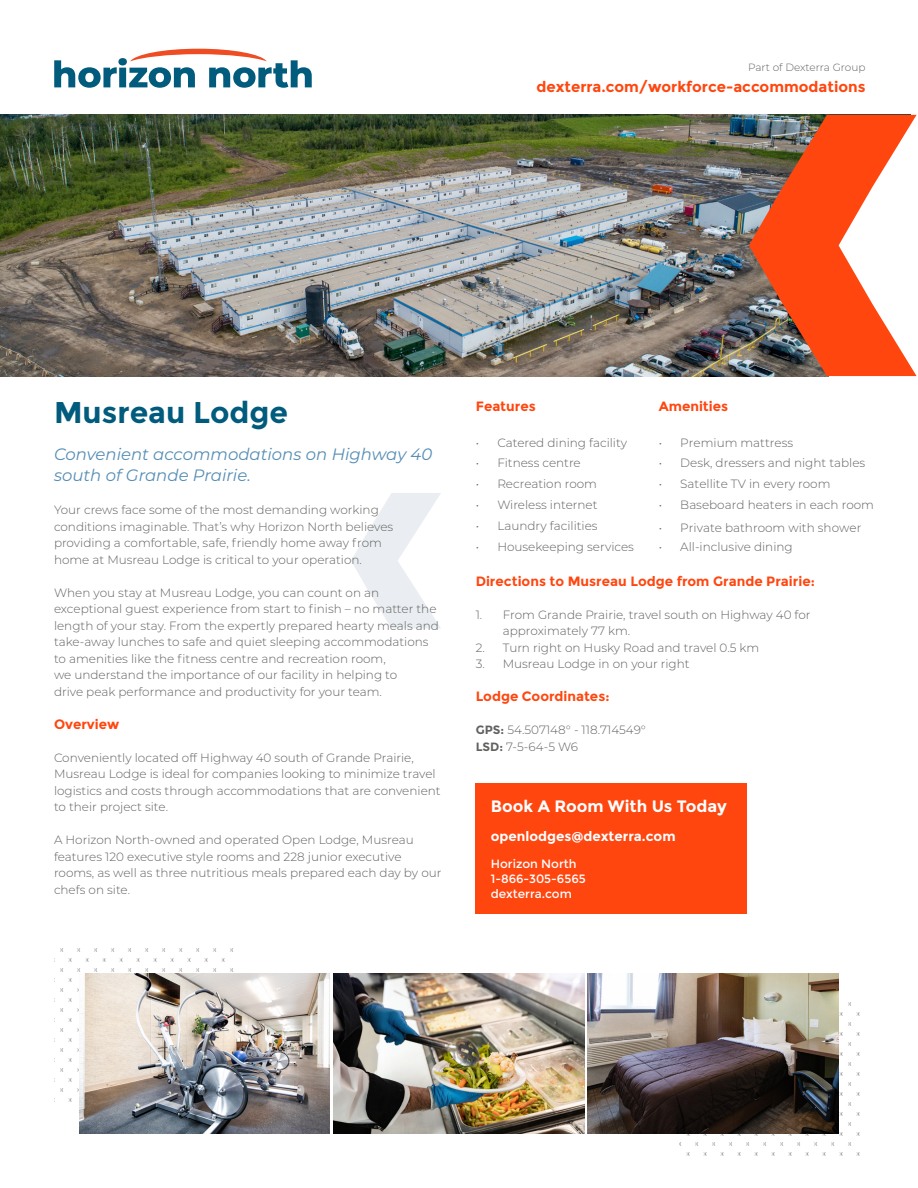
<style>
.page{position:relative;width:918px;height:1188px;background:#fff}
.page>*{position:absolute;margin:0;border:0;box-sizing:border-box;transform-origin:0 0}
.Headline{font:700 30px "Montserrat";color:#005b7d}
.Intro_Text{font:italic 16.5px/21px "Montserrat";color:#568eb5}
.Body_Text{font:700 16.5px "Montserrat";color:#fff}
.Subheading{font:700 15px "Montserrat";color:#ff460f}
.Subheading-2{font:700 13.5px "Montserrat";color:#ff460f}
.Call_Out_Headline{font:700 13.5px "Montserrat";color:#fff}
.Body_Text-2{font:300 12px/16.5px "Montserrat";color:#60625f}
.Call_Out_Body_Text{font:12px "Montserrat";color:#fff}
.Body_Text-3{font:300 10.5px "Montserrat";color:#60625f}
.s1{font-weight:700}
</style>
<div class="page">
<svg style="left:351px;top:493px;width:90px;height:136px"></svg>
<img style="left:0;top:115px;width:749px;height:261px">
<img style="left:749px;top:115px;width:90px;height:261px">
<svg style="left:839px;top:114px;width:78px;height:263px"></svg>
<svg style="left:680px;top:1002px;width:180px;height:154px"></svg>
<svg style="left:54px;top:948px;width:180px;height:154px"></svg>
<img style="left:79px;top:973px;width:251px;height:160px">
<img style="left:588px;top:973px;width:250px;height:160px">
<img style="left:334px;top:973px;width:250px;height:160px">
<div style="left:476px;top:783px;width:271px;height:131px;background:#ff460f"></div>
<svg style="left:54px;top:49px;width:258px;height:39px"></svg>
<p class="Body_Text-3" style="left:748px;top:60px;width:119px">Part of Dexterra Group</p>
<p class="Subheading" style="left:537px;top:78px;width:330px">dexterra.com/workforce-accommodations</p>
<p class="Headline" style="left:54px;top:394px;width:236px">Musreau Lodge</p>
<p class="Intro_Text" style="left:54px;top:443px;width:380px">Convenient accommodations on Highway 40 south of Grande Prairie.</p>
<p class="Body_Text-2" style="left:54px;top:501px;width:341px">Your crews face some of the most demanding working conditions imaginable. That’s why Horizon North believes providing a comfortable, safe, friendly home away from home at Musreau Lodge is critical to your operation.</p>
<p class="Body_Text-2" style="left:54px;top:584px;width:387px">When you stay at Musreau Lodge, you can count on an exceptional guest experience from start to finish – no matter the length of your stay. From the expertly prepared hearty meals and take-away lunches to safe and quiet sleeping accommodations to amenities like the fitness centre and recreation room,<br>we understand the importance of our facility in helping to<br>drive peak performance and productivity for your team.</p>
<p class="Subheading-2" style="left:54px;top:716px;width:67px">Overview</p>
<p class="Body_Text-2" style="left:54px;top:749px;width:388px">Conveniently located off Highway 40 south of Grande Prairie, Musreau Lodge is ideal for companies looking to minimize travel logistics and costs through accommodations that are convenient to their project site.</p>
<p class="Body_Text-2" style="left:54px;top:831px;width:389px">A Horizon North-owned and operated Open Lodge, Musreau features 120 executive style rooms and 228 junior executive rooms, as well as three nutritious meals prepared each day by our chefs on site.</p>
<p class="Subheading-2" style="left:659px;top:399px;width:71px">Amenities</p>
<p class="Body_Text-2" style="left:659px;top:434px;width:136px">• Premium mattress</p>
<p class="Body_Text-2" style="left:659px;top:454px;width:208px">• Desk, dressers and night tables</p>
<p class="Body_Text-2" style="left:659px;top:475px;width:173px">• Satellite TV in every room</p>
<p class="Body_Text-2" style="left:659px;top:496px;width:217px">• Baseboard heaters in each room</p>
<p class="Body_Text-2" style="left:659px;top:519px;width:204px">• Private bathroom with shower</p>
<p class="Body_Text-2" style="left:659px;top:538px;width:136px">• All-inclusive dining</p>
<p class="Subheading-2" style="left:476px;top:399px;width:62px">Features</p>
<p class="Body_Text-2" style="left:476px;top:434px;width:153px">• Catered dining facility</p>
<p class="Body_Text-2" style="left:476px;top:454px;width:107px">• Fitness centre</p>
<p class="Body_Text-2" style="left:476px;top:475px;width:123px">• Recreation room</p>
<p class="Body_Text-2" style="left:476px;top:496px;width:123px">• Wireless internet</p>
<p class="Body_Text-2" style="left:476px;top:517px;width:123px">• Laundry facilities</p>
<p class="Body_Text-2" style="left:476px;top:538px;width:160px">• Housekeeping services</p>
<p class="Subheading-2" style="left:476px;top:573px;width:341px">Directions to Musreau Lodge from Grande Prairie:</p>
<p class="Body_Text-2" style="left:503px;top:606px;width:309px;text-indent:-27px">1. From Grande Prairie, travel south on Highway 40 for approximately 77 km.</p>
<p class="Body_Text-2" style="left:476px;top:639px;width:285px">2. Turn right on Husky Road and travel 0.5 km</p>
<p class="Body_Text-2" style="left:476px;top:655px;width:215px">3. Musreau Lodge in on your right</p>
<p class="Subheading-2" style="left:476px;top:688px;width:135px">Lodge Coordinates:</p>
<p class="Body_Text-2" style="left:476px;top:721px;width:172px"><span class="s1">GPS:</span> 54.507148° - 118.714549°</p>
<p class="Body_Text-2" style="left:476px;top:738px;width:104px"><span class="s1">LSD:</span> 7-5-64-5 W6</p>
<p class="Body_Text" style="left:491px;top:797px;width:238px">Book A Room With Us Today</p>
<p class="Call_Out_Headline" style="left:491px;top:828px;width:186px">openlodges@dexterra.com</p>
<p class="Call_Out_Body_Text" style="left:491px;top:857px;width:87px">Horizon North</p>
<p class="Call_Out_Body_Text" style="left:491px;top:872px;width:96px">1-866-305-6565</p>
<p class="Call_Out_Body_Text" style="left:491px;top:887px;width:83px">dexterra.com</p>
</div>
